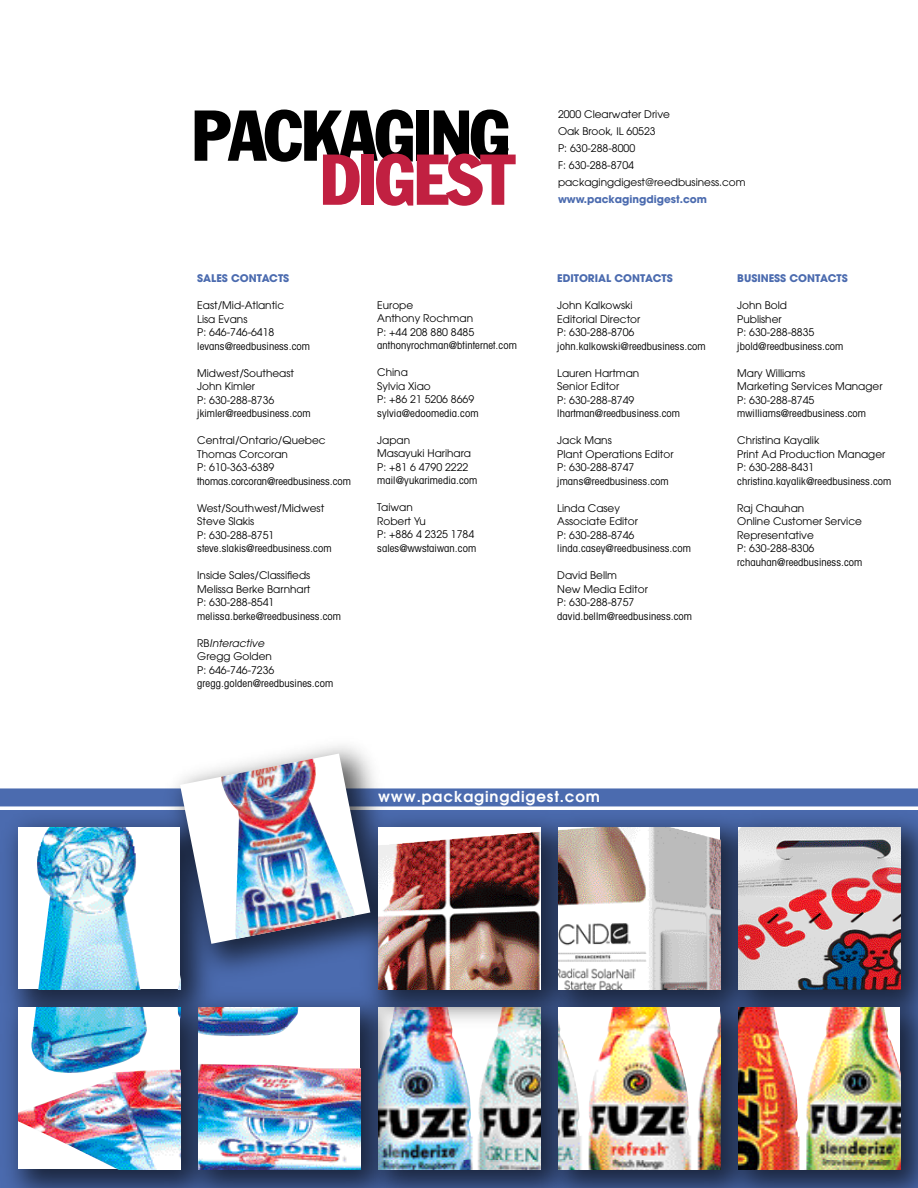
<style>
.page{position:relative;width:918px;height:1188px;background:#fff}
.page>*{position:absolute;margin:0;border:0;box-sizing:border-box;transform-origin:0 0}
.t1{font:600 15px "Avant Garde";letter-spacing:.06em;color:#fff}
.t2{font:10.5px/13.5px "Avant Garde";color:#000}
.t3{font:condensed 10.5px "Avant Garde";letter-spacing:.01em;color:#000}
.t4{font:700 10.5px "Avant Garde";color:#4b6baf}
.s1{font-style:italic}
</style>
<div class="page">
<div style="left:0;top:735px;width:918px;height:453px;background:#000;opacity:.65"></div>
<img style="left:18px;top:827px;width:162px;height:162px">
<img style="left:378px;top:827px;width:162px;height:162px">
<img style="left:558px;top:827px;width:162px;height:162px">
<img style="left:738px;top:827px;width:162px;height:162px">
<img style="left:18px;top:1007px;width:162px;height:162px">
<img style="left:198px;top:1007px;width:162px;height:162px">
<img style="left:558px;top:1007px;width:162px;height:162px">
<img style="left:738px;top:1007px;width:162px;height:162px">
<img style="left:180px;top:754px;width:190px;height:13px">
<img style="left:180px;top:767px;width:190px;height:162px">
<img style="left:180px;top:929px;width:190px;height:15px">
<svg style="left:195px;top:110px;width:321px;height:96px"></svg>
<p class="t4" style="left:197px;top:271px;width:80px">SALES CONTACTS</p>
<p class="t2" style="left:197px;top:298px;width:88px">East/Mid-Atlantic<br>Lisa Evans<br>P: 646-746-6418</p>
<p class="t3" style="left:197px;top:339px;width:114px">levans@reedbusiness.com</p>
<p class="t2" style="left:197px;top:366px;width:98px">Midwest/Southeast<br>John Kimler<br>P: 630-288-8736</p>
<p class="t3" style="left:197px;top:407px;width:115px">jkimler@reedbusiness.com</p>
<p class="t2" style="left:197px;top:433px;width:130px">Central/Ontario/Quebec<br>Thomas Corcoran<br>P: 610-363-6389</p>
<p class="t3" style="left:197px;top:474px;width:155px">thomas.corcoran@reedbusiness.com</p>
<p class="t2" style="left:197px;top:501px;width:128px">West/Southwest/Midwest<br>Steve Slakis<br>P: 630-288-8751</p>
<p class="t3" style="left:197px;top:542px;width:136px">steve.slakis@reedbusiness.com</p>
<p class="t2" style="left:197px;top:568px;width:115px;text-align:justify">Inside Sales/Classifieds Melissa Berke Barnhart P: 630-288-8541</p>
<p class="t3" style="left:197px;top:609px;width:145px">melissa.berke@reedbusiness.com</p>
<p class="t2" style="left:197px;top:636px;width:79px">RB<span class="s1">Interactive<br></span>Gregg Golden<br>P: 646-746-7236</p>
<p class="t3" style="left:197px;top:677px;width:138px">gregg.golden@reedbusines.com</p>
<p class="t2" style="left:377px;top:298px;width:98px">Europe<br>Anthony Rochman<br>P: +44 208 880 8485</p>
<p class="t3" style="left:377px;top:339px;width:141px">anthonyrochman@btinternet.com</p>
<p class="t2" style="left:377px;top:366px;width:98px">China<br>Sylvia Xiao<br>P: +86 21 5206 8669</p>
<p class="t3" style="left:377px;top:407px;width:103px">sylvia@edoomedia.com</p>
<p class="t2" style="left:377px;top:433px;width:95px">Japan<br>Masayuki Harihara<br>P: +81 6 4790 2222</p>
<p class="t3" style="left:377px;top:474px;width:102px">mail@yukarimedia.com</p>
<p class="t2" style="left:377px;top:501px;width:98px">Taiwan<br>Robert Yu<br>P: +886 4 2325 1784</p>
<p class="t3" style="left:377px;top:542px;width:100px">sales@wwstaiwan.com</p>
<p class="t2" style="left:558px;top:105px;width:189px;line-height:17px">2000 Clearwater Drive<br>Oak Brook, IL 60523<br>P: 630-288-8000<br>F: 630-288-8704 packagingdigest@reedbusiness.com</p>
<p class="t4" style="left:558px;top:192px;width:151px">WWW.PACKAGINGDIGEST.COM</p>
<p class="t4" style="left:557px;top:271px;width:103px">EDITORIAL CONTACTS</p>
<p class="t2" style="left:557px;top:298px;width:85px">John Kalkowski<br>Editorial Director<br>P: 630-288-8706</p>
<p class="t3" style="left:557px;top:339px;width:150px">john.kalkowski@reedbusiness.com</p>
<p class="t2" style="left:557px;top:366px;width:84px">Lauren Hartman<br>Senior Editor<br>P: 630-288-8749</p>
<p class="t3" style="left:557px;top:407px;width:124px">lhartman@reedbusiness.com</p>
<p class="t2" style="left:557px;top:433px;width:118px">Jack Mans<br>Plant Operations Editor<br>P: 630-288-8747</p>
<p class="t3" style="left:557px;top:474px;width:113px">jmans@reedbusiness.com</p>
<p class="t2" style="left:557px;top:501px;width:82px">Linda Casey<br>Associate Editor<br>P: 630-288-8746</p>
<p class="t3" style="left:557px;top:542px;width:135px">linda.casey@reedbusiness.com</p>
<p class="t2" style="left:557px;top:568px;width:92px">David Bellm<br>New Media Editor<br>P: 630-288-8757</p>
<p class="t3" style="left:557px;top:609px;width:136px">david.bellm@reedbusiness.com</p>
<p class="t4" style="left:737px;top:271px;width:8px">BUS</p>
<p class="t4" style="left:757px;top:271px;width:78px">INESS CONTACTS</p>
<p class="t2" style="left:737px;top:298px;width:79px">John Bold<br>Publisher<br>P: 630-288-8835</p>
<p class="t3" style="left:737px;top:339px;width:108px">jbold@reedbusiness.com</p>
<p class="t2" style="left:737px;top:366px;width:147px">Mary Williams<br>Marketing Services Manager<br>P: 630-288-8745</p>
<p class="t3" style="left:737px;top:407px;width:130px">mwilliams@reedbusiness.com</p>
<p class="t2" style="left:737px;top:433px;width:150px">Christina Kayalik<br>Print Ad Production Manager<br>P: 630-288-8431</p>
<p class="t3" style="left:737px;top:474px;width:156px">christina.kayalik@reedbusiness.com</p>
<p class="t2" style="left:737px;top:501px;width:126px">Raj Chauhan<br>Online Customer Service<br>Representative<br>P: 630-288-8306</p>
<p class="t3" style="left:737px;top:555px;width:127px">rchauhan@reedbusiness.com</p>
<h1 class="t1" style="left:378px;top:786px;width:224px">www.packagingdigest.com</h1>
</div>
